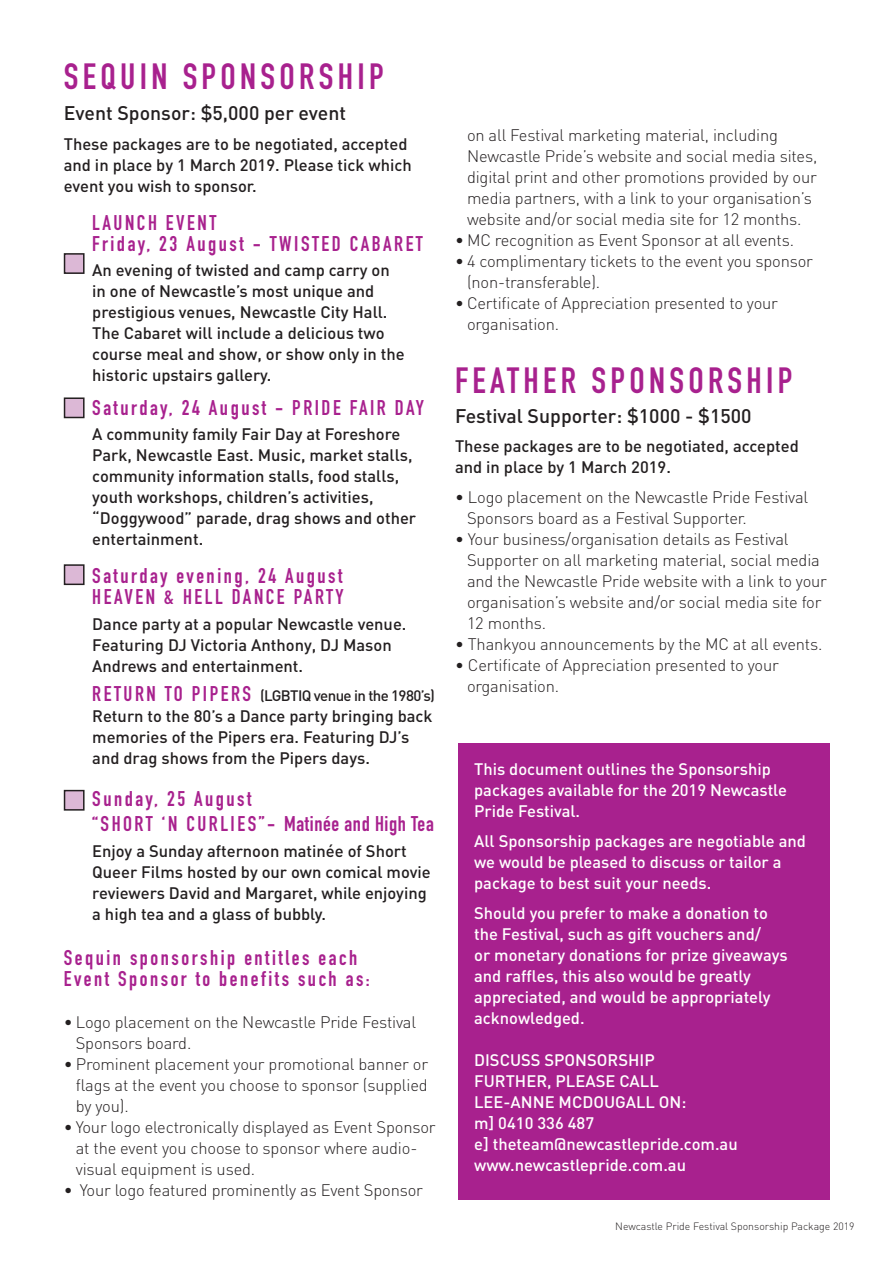
<style>
.page{position:relative;width:893px;height:1263px;background:#fff}
.page>*{position:absolute;margin:0;border:0;box-sizing:border-box;transform-origin:0 0}
.t1{font:700 36px "DIN Condensed";letter-spacing:.12em;color:#a8218e}
.t2{font:700 21px "DIN Condensed";letter-spacing:.12em;color:#a8218e}
.t3{font:700 21px "DIN Condensed";letter-spacing:.03em;color:#a8218e}
.t4{font:500 19.5px "DIN";color:#231f20}
.t5{font:300 16.5px/21px "DIN";letter-spacing:-.01em;color:#231f20}
.t6{font:500 16.5px/21px "DIN";color:#231f20}
.t7{font:500 16.5px/21px "DIN";color:#fff}
.t8{font:500 15px "DIN";letter-spacing:-.04em;color:#231f20}
.t9{font:300 10.5px "DIN";color:#231f20}
.s1{font-family:"DIN Condensed";font-weight:700;font-size:21px;color:#a8218e}
</style>
<div class="page">
<div style="left:458px;top:743px;width:371px;height:456px;background:#a8218e"></div>
<div style="left:65px;top:254px;width:19px;height:19px;background:#dcb8d6"></div>
<div style="left:64px;top:253px;width:21px;height:21px;border:2px solid #231f20"></div>
<div style="left:65px;top:398px;width:19px;height:19px;background:#dcb8d6"></div>
<div style="left:64px;top:397px;width:21px;height:21px;border:2px solid #231f20"></div>
<div style="left:65px;top:565px;width:19px;height:19px;background:#dcb8d6"></div>
<div style="left:64px;top:564px;width:21px;height:21px;border:2px solid #231f20"></div>
<div style="left:65px;top:791px;width:19px;height:19px;background:#dcb8d6"></div>
<div style="left:64px;top:790px;width:21px;height:21px;border:2px solid #231f20"></div>
<p class="t1" style="left:64px;top:53px;width:321px">SEQUIN SPONSORSHIP</p>
<p class="t4" style="left:64px;top:101px;width:284px">Event Sponsor: $5,000 per event</p>
<p class="t6" style="left:64px;top:133px;width:350px">These packages are to be negotiated, accepted and in place by 1 March 2019. Please tick which event you wish to sponsor.</p>
<p class="t2" style="left:92px;top:208px;width:126px">LAUNCH EVENT</p>
<p class="t2" style="left:92px;top:229px;width:332px">Friday, 23 August - TWISTED CABARET</p>
<p class="t6" style="left:92px;top:259px;width:299px">An evening of twisted and camp carry on in one of Newcastle’s most unique and prestigious venues, Newcastle City Hall.</p>
<p class="t6" style="left:92px;top:322px;width:314px">The Cabaret will include a delicious two course meal and show, or show only in the historic upstairs gallery.</p>
<p class="t2" style="left:92px;top:393px;width:333px">Saturday, 24 August - PRIDE FAIR DAY</p>
<p class="t6" style="left:92px;top:423px;width:325px">A community family Fair Day at Foreshore Park, Newcastle East. Music, market stalls, community information stalls, food stalls, youth workshops, children’s activities, “Doggywood” parade, drag shows and other entertainment.</p>
<p class="t2" style="left:92px;top:562px;width:252px">Saturday evening, 24 August</p>
<p class="t2" style="left:92px;top:583px;width:253px">HEAVEN &amp; HELL DANCE PARTY</p>
<p class="t6" style="left:92px;top:612px;width:316px">Dance party at a popular Newcastle venue.<br>Featuring DJ Victoria Anthony, DJ Mason<br>Andrews and entertainment.</p>
<p class="t8" style="left:92px;top:686px;width:344px"><span class="s1">R ET U R N TO P I P E R S</span> (LGBTIQ venue in the 1980’s)</p>
<p class="t6" style="left:92px;top:705px;width:342px">Return to the 80’s a Dance party bringing back memories of the Pipers era. Featuring DJ’s and drag shows from the Pipers days.</p>
<p class="t2" style="left:92px;top:784px;width:161px">Sunday, 25 August</p>
<p class="t3" style="left:92px;top:810px;width:343px">“SHORT ‘N CURLIES”- Matinée and High Tea</p>
<p class="t6" style="left:92px;top:839px;width:340px">Enjoy a Sunday afternoon matinée of Short Queer Films hosted by our own comical movie reviewers David and Margaret, while enjoying a high tea and a glass of bubbly.</p>
<p class="t2" style="left:64px;top:944px;width:295px">Sequin sponsorship entitles each</p>
<p class="t2" style="left:64px;top:965px;width:308px">Event Sponsor to benefits such as:</p>
<p class="t5" style="left:76px;top:1012px;width:342px;text-indent:-12px">• Logo placement on the Newcastle Pride Festival<br>Sponsors board.</p>
<p class="t5" style="left:76px;top:1054px;width:354px;text-align:justify;text-indent:-12px">• Prominent placement your promotional banner or flags at the event you choose to sponsor (supplied by you).</p>
<p class="t5" style="left:76px;top:1117px;width:361px;text-indent:-12px">• Your logo electronically displayed as Event Sponsor at the event you choose to sponsor where audio&shy;visual equipment is used.</p>
<p class="t5" style="left:64px;top:1180px;width:361px">• Your logo featured prominently as Event Sponsor</p>
<p class="t5" style="left:467px;top:124px;width:352px">on all Festival marketing material, including Newcastle Pride’s website and social media sites, digital print and other promotions provided by our media partners, with a link to your organisation’s website and/or social media site for 12 months.</p>
<p class="t5" style="left:455px;top:229px;width:341px">• MC recognition as Event Sponsor at all events.</p>
<p class="t5" style="left:467px;top:250px;width:347px;text-indent:-12px">• 4 complimentary tickets to the event you sponsor (non-transferable).</p>
<p class="t5" style="left:467px;top:292px;width:313px;text-indent:-12px">• Certificate of Appreciation presented to your organisation.</p>
<p class="t1" style="left:455px;top:356px;width:339px">FEATHER SPONSORSHIP</p>
<p class="t4" style="left:455px;top:403px;width:298px">Festival Supporter: $1000 - $1500</p>
<p class="t6" style="left:455px;top:435px;width:345px">These packages are to be negotiated, accepted and in place by 1 March 2019.</p>
<p class="t5" style="left:467px;top:486px;width:343px;text-indent:-12px">• Logo placement on the Newcastle Pride Festival<br>Sponsors board as a Festival Supporter.</p>
<p class="t5" style="left:467px;top:528px;width:361px;text-indent:-12px">• Your business/organisation details as Festival Supporter on all marketing material, social media and the Newcastle Pride website with a link to your organisation’s website and/or social media site for 12 months.</p>
<p class="t5" style="left:455px;top:633px;width:369px">• Thankyou announcements by the MC at all events.</p>
<p class="t5" style="left:467px;top:654px;width:313px;text-indent:-12px">• Certificate of Appreciation presented to your organisation.</p>
<p class="t7" style="left:474px;top:758px;width:314px">This document outlines the Sponsorship packages available for the 2019 Newcastle<br>Pride Festival.</p>
<p class="t7" style="left:474px;top:830px;width:333px">All Sponsorship packages are negotiable and we would be pleased to discuss or tailor a package to best suit your needs.</p>
<p class="t7" style="left:474px;top:901px;width:315px">Should you prefer to make a donation to the Festival, such as gift vouchers and/<br>or monetary donations for prize giveaways and raffles, this also would be greatly appreciated, and would be appropriately acknowledged.</p>
<p class="t7" style="left:474px;top:1048px;width:182px">DISCUSS SPONSORSHIP</p>
<p class="t7" style="left:474px;top:1069px;width:186px">FURTHER, PLEASE CALL</p>
<p class="t7" style="left:474px;top:1090px;width:214px">LEE-ANNE MCDOUGALL ON:</p>
<p class="t7" style="left:474px;top:1111px;width:122px">m] 0410 336 487</p>
<p class="t7" style="left:474px;top:1132px;width:265px">e] theteam@newcastlepride.com.au</p>
<p class="t7" style="left:474px;top:1153px;width:213px">www.newcastlepride.com.au</p>
<p class="t9" style="left:615px;top:1220px;width:241px">Newcastle Pride Festival Sponsorship Package 2019</p>
</div>
